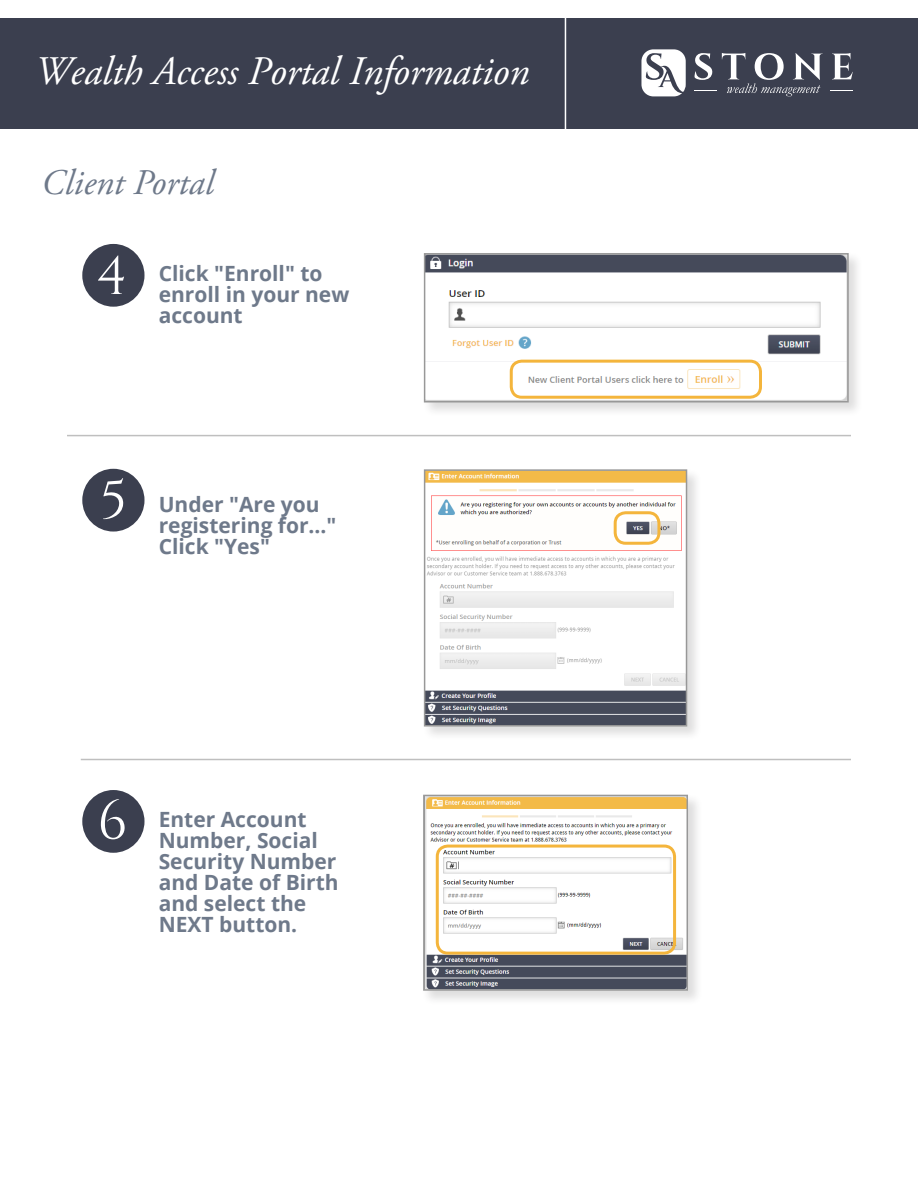
<style>
.page{position:relative;width:918px;height:1188px;background:#fff}
.page>*{position:absolute;margin:0;border:0;box-sizing:border-box;transform-origin:0 0}
.Box_Copy{font:54px "Cinzel";color:#fff}
.t1{font:italic 40.5px "Adobe Garamond Pro";letter-spacing:-.005em;color:#fff}
.t2{font:italic 36px "Adobe Garamond Pro";color:#6e798a}
.Box_Copy-2{font:700 21px/21px "Open Sans";color:#6e798a}
</style>
<div class="page">
<div style="left:0;top:18px;width:918px;height:110px;background:#3b3f4f"></div>
<hr style="left:565px;top:8px;width:1px;height:130px;background:#fff">
<div style="left:82px;top:244px;width:63px;height:63px;background:#3b3f4f;border-radius:50%"></div>
<hr style="left:68px;top:435px;width:782px;height:1px;background:#bfbfbf">
<hr style="left:82px;top:759px;width:768px;height:1px;background:#bfbfbf">
<div style="left:82px;top:469px;width:63px;height:63px;background:#3b3f4f;border-radius:50%"></div>
<div style="left:82px;top:790px;width:63px;height:63px;background:#3b3f4f;border-radius:50%"></div>
<div style="left:422px;top:252px;width:442px;height:165px;background:#231f20;opacity:.15"></div>
<img style="left:427px;top:256px;width:419px;height:144px">
<div style="left:424px;top:253px;width:425px;height:150px;border:2px solid #989898"></div>
<div style="left:422px;top:468px;width:280px;height:274px;background:#231f20;opacity:.15"></div>
<img style="left:427px;top:472px;width:257px;height:252px">
<div style="left:424px;top:469px;width:263px;height:258px;border:2px solid #989898"></div>
<svg style="left:641px;top:49px;width:45px;height:47px"></svg>
<svg style="left:832px;top:53px;width:21px;height:26px"></svg>
<svg style="left:694px;top:53px;width:129px;height:43px"></svg>
<svg style="left:830px;top:90px;width:23px;height:1px"></svg>
<div style="left:422px;top:793px;width:281px;height:212px;background:#231f20;opacity:.15"></div>
<img style="left:426px;top:798px;width:259px;height:190px">
<div style="left:423px;top:795px;width:265px;height:196px;border:2px solid #989898"></div>
<div style="left:510px;top:360px;width:252px;height:39px;border:3px solid #f4b53c;border-radius:11px"></div>
<div style="left:614px;top:511px;width:46px;height:34px;border:3px solid #f4b53c;border-radius:11px"></div>
<div style="left:436px;top:845px;width:240px;height:110px;border:3px solid #f4b53c;border-radius:11px"></div>
<h2 class="t1" style="left:35px;top:47px;width:496px">Wealth Access Portal Information</h2>
<p class="t2" style="left:41px;top:161px;width:174px">Client Portal</p>
<p class="Box_Copy" style="left:96px;top:245px;width:33px">4</p>
<p class="Box_Copy-2" style="left:159px;top:262px;width:192px">Click "Enroll" to enroll in your new account</p>
<p class="Box_Copy" style="left:100px;top:468px;width:28px">5</p>
<p class="Box_Copy-2" style="left:159px;top:493px;width:179px">Under "Are you registering for..."<br>Click "Yes"</p>
<p class="Box_Copy" style="left:97px;top:789px;width:32px">6</p>
<p class="Box_Copy-2" style="left:159px;top:808px;width:181px">Enter Account<br>Number, Social<br>Security Number and Date of Birth and select the<br>NEXT button.</p>
</div>
